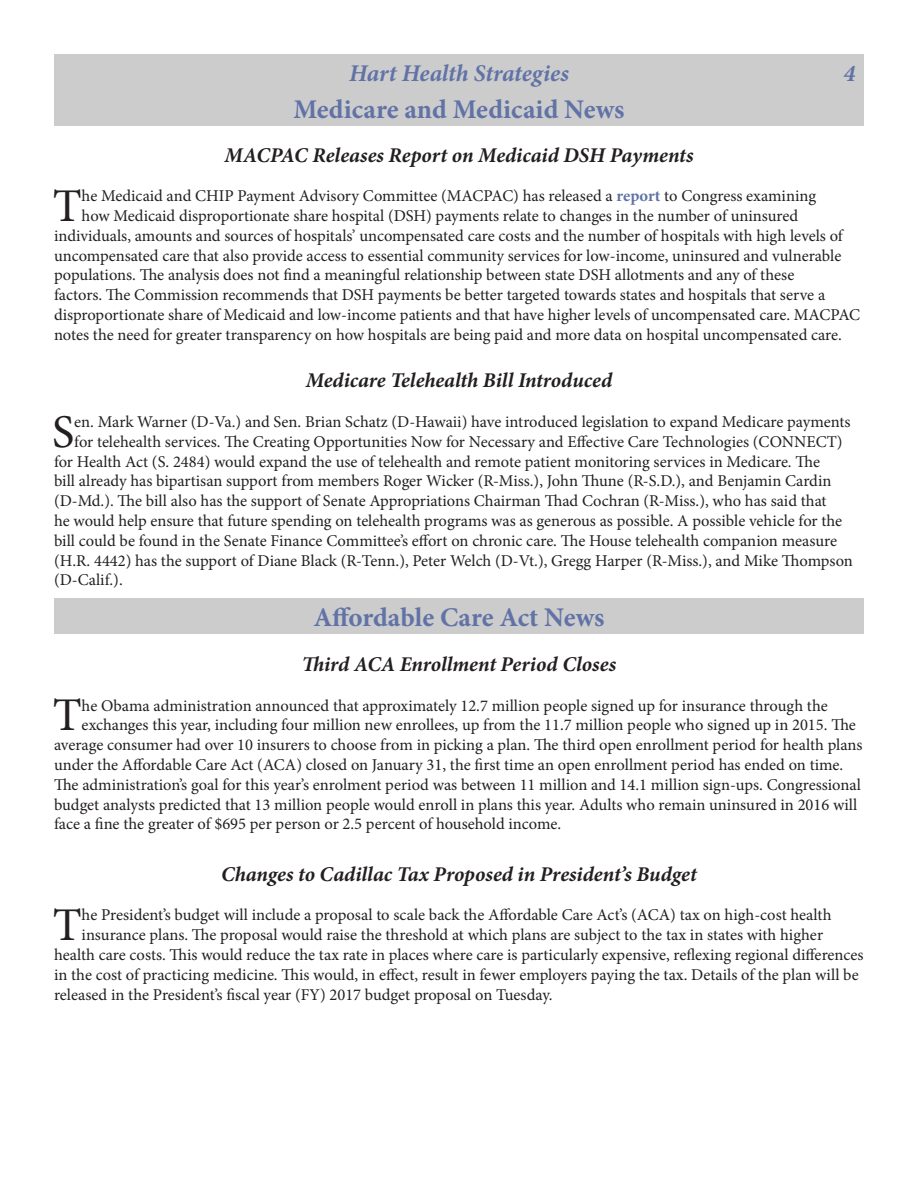
<style>
.page{position:relative;width:918px;height:1188px;background:#fff}
.page>*{position:absolute;margin:0;border:0;box-sizing:border-box;transform-origin:0 0}
.Paragraph_Style_1{font:46.95px "Minion Pro";color:#231f20}
.t1{font:700 27px "Minion Pro";letter-spacing:-.005em;color:#6172a6}
.t2{font:italic 700 24px "Minion Pro";letter-spacing:-.005em;color:#6172a6}
.t3{font:italic 700 21px "Minion Pro";color:#231f20}
.Paragraph_Style_1-2{font:16.5px "Minion Pro";color:#231f20}
.s1{font-weight:700;color:#6172a6}
</style>
<div class="page">
<div style="left:54px;top:54px;width:810px;height:36px;background:#ccc"></div>
<div style="left:54px;top:90px;width:810px;height:36px;background:#ccc"></div>
<div style="left:54px;top:598px;width:810px;height:36px;background:#ccc"></div>
<p class="t2" style="left:349px;top:56px;width:221px">Hart Health Strategies</p>
<p class="t2" style="left:844px;top:56px;width:13px">4</p>
<p class="t1" style="left:293px;top:90px;width:333px">Medicare and Medicaid News</p>
<p class="t3" style="left:225px;top:140px;width:470px">MACPAC Releases Report on Medicaid DSH Payments</p>
<p class="Paragraph_Style_1" style="left:53px;top:174px;width:30px">T</p>
<p class="Paragraph_Style_1-2" style="left:82px;top:185px;width:736px">he Medicaid and CHIP Payment Advisory Committee (MACPAC) has released a <span class="s1">report</span> to Congress examining</p>
<p class="Paragraph_Style_1-2" style="left:82px;top:205px;width:718px">how Medicaid disproportionate share hospital (DSH) payments relate to changes in the number of uninsured</p>
<p class="Paragraph_Style_1-2" style="left:54px;top:224px;width:790px">individuals, amounts and sources of hospitals’ uncompensated care costs and the number of hospitals with high levels of</p>
<p class="Paragraph_Style_1-2" style="left:54px;top:244px;width:789px">uncompensated care that also provide access to essential community services for low-income, uninsured and vulnerable</p>
<p class="Paragraph_Style_1-2" style="left:54px;top:264px;width:742px">populations. The analysis does not find a meaningful relationship between state DSH allotments and any of these</p>
<p class="Paragraph_Style_1-2" style="left:54px;top:284px;width:773px">factors. The Commission recommends that DSH payments be better targeted towards states and hospitals that serve a</p>
<p class="Paragraph_Style_1-2" style="left:54px;top:304px;width:808px">disproportionate share of Medicaid and low-income patients and that have higher levels of uncompensated care. MACPAC</p>
<p class="Paragraph_Style_1-2" style="left:54px;top:323px;width:789px">notes the need for greater transparency on how hospitals are being paid and more data on hospital uncompensated care.</p>
<p class="t3" style="left:306px;top:366px;width:308px">Medicare Telehealth Bill Introduced</p>
<p class="Paragraph_Style_1" style="left:52px;top:400px;width:24px">S</p>
<p class="Paragraph_Style_1-2" style="left:74px;top:411px;width:778px">en. Mark Warner (D-Va.) and Sen. Brian Schatz (D-Hawaii) have introduced legislation to expand Medicare payments</p>
<p class="Paragraph_Style_1-2" style="left:74px;top:430px;width:770px">for telehealth services. The Creating Opportunities Now for Necessary and Effective Care Technologies (CONNECT)</p>
<p class="Paragraph_Style_1-2" style="left:54px;top:450px;width:768px">for Health Act (S. 2484) would expand the use of telehealth and remote patient monitoring services in Medicare. The</p>
<p class="Paragraph_Style_1-2" style="left:54px;top:470px;width:779px">bill already has bipartisan support from members Roger Wicker (R-Miss.), John Thune (R-S.D.), and Benjamin Cardin</p>
<p class="Paragraph_Style_1-2" style="left:54px;top:490px;width:774px">(D-Md.). The bill also has the support of Senate Appropriations Chairman Thad Cochran (R-Miss.), who has said that</p>
<p class="Paragraph_Style_1-2" style="left:54px;top:510px;width:790px">he would help ensure that future spending on telehealth programs was as generous as possible. A possible vehicle for the</p>
<p class="Paragraph_Style_1-2" style="left:54px;top:529px;width:785px">bill could be found in the Senate Finance Committee’s effort on chronic care. The House telehealth companion measure</p>
<p class="Paragraph_Style_1-2" style="left:54px;top:549px;width:801px">(H.R. 4442) has the support of Diane Black (R-Tenn.), Peter Welch (D-Vt.), Gregg Harper (R-Miss.), and Mike Thompson</p>
<p class="Paragraph_Style_1-2" style="left:54px;top:569px;width:70px">(D-Calif.).</p>
<p class="t1" style="left:313px;top:599px;width:293px">Affordable Care Act News</p>
<p class="t3" style="left:302px;top:649px;width:316px">Third ACA Enrollment Period Closes</p>
<p class="Paragraph_Style_1" style="left:53px;top:684px;width:30px">T</p>
<p class="Paragraph_Style_1-2" style="left:82px;top:694px;width:748px">he Obama administration announced that approximately 12.7 million people signed up for insurance through the</p>
<p class="Paragraph_Style_1-2" style="left:82px;top:714px;width:776px">exchanges this year, including four million new enrollees, up from the 11.7 million people who signed up in 2015. The</p>
<p class="Paragraph_Style_1-2" style="left:54px;top:734px;width:810px">average consumer had over 10 insurers to choose from in picking a plan. The third open enrollment period for health plans</p>
<p class="Paragraph_Style_1-2" style="left:54px;top:754px;width:791px">under the Affordable Care Act (ACA) closed on January 31, the first time an open enrollment period has ended on time.</p>
<p class="Paragraph_Style_1-2" style="left:54px;top:773px;width:808px">The administration’s goal for this year’s enrolment period was between 11 million and 14.1 million sign-ups. Congressional</p>
<p class="Paragraph_Style_1-2" style="left:54px;top:793px;width:805px">budget analysts predicted that 13 million people would enroll in plans this year. Adults who remain uninsured in 2016 will</p>
<p class="Paragraph_Style_1-2" style="left:54px;top:813px;width:509px">face a fine the greater of $695 per person or 2.5 percent of household income.</p>
<p class="t3" style="left:221px;top:859px;width:477px">Changes to Cadillac Tax Proposed in President’s Budget</p>
<p class="Paragraph_Style_1" style="left:53px;top:894px;width:30px">T</p>
<p class="Paragraph_Style_1-2" style="left:82px;top:904px;width:751px">he President’s budget will include a proposal to scale back the Affordable Care Act’s (ACA) tax on high-cost health</p>
<p class="Paragraph_Style_1-2" style="left:82px;top:924px;width:743px">insurance plans. The proposal would raise the threshold at which plans are subject to the tax in states with higher</p>
<p class="Paragraph_Style_1-2" style="left:54px;top:944px;width:811px">health care costs. This would reduce the tax rate in places where care is particularly expensive, reflexing regional differences</p>
<p class="Paragraph_Style_1-2" style="left:54px;top:963px;width:806px">in the cost of practicing medicine. This would, in effect, result in fewer employers paying the tax. Details of the plan will be</p>
<p class="Paragraph_Style_1-2" style="left:54px;top:983px;width:500px">released in the President’s fiscal year (FY) 2017 budget proposal on Tuesday.</p>
</div>
